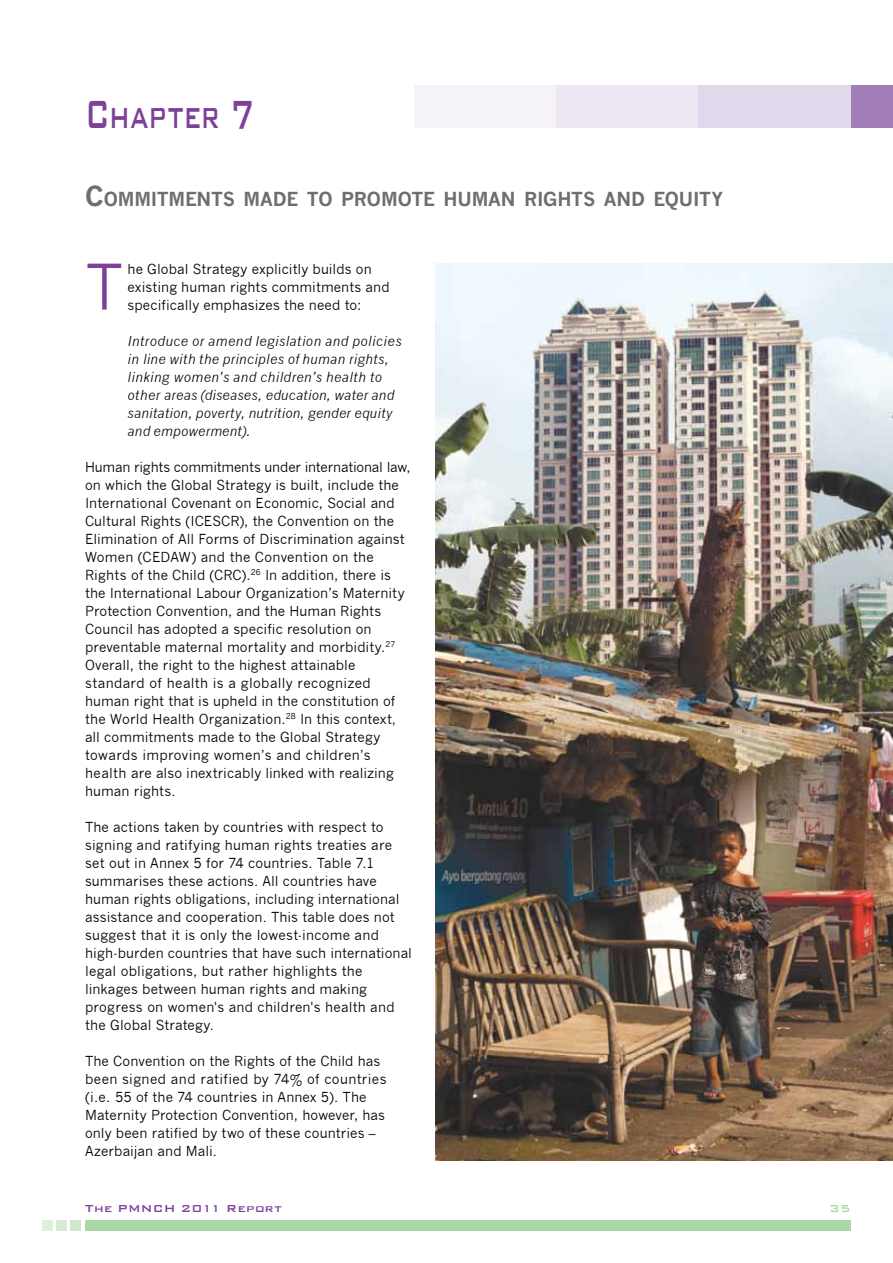
<style>
.page{position:relative;width:893px;height:1263px;background:#fff}
.page>*{position:absolute;margin:0;border:0;box-sizing:border-box;transform-origin:0 0}
.t1{font:62.1px "News Gothic";color:#7d4199}
.t2{font:500 47.25px "Bank Gothic";letter-spacing:.015em;color:#7d4199;scale:.59 1}
.t3{font:700 18.9px "News Gothic";letter-spacing:-.015em;color:#6d6e71}
.t4{font:13.5px/18px "News Gothic";letter-spacing:.005em;color:#000}
.t5{font:italic 13.5px/18px "News Gothic";letter-spacing:.015em;color:#000}
.t6{font:500 13.5px "Bank Gothic";letter-spacing:.02em;color:#7d4199}
.t7{font:500 13.5px "Bank Gothic";color:#aad7a5}
.s1{font-size:52.5px}
.s2{font-size:27px}
</style>
<div class="page">
<div style="left:850px;top:85px;width:43px;height:43px;background:#a27eb9"></div>
<div style="left:698px;top:85px;width:152px;height:43px;background:#e2d8eb"></div>
<div style="left:556px;top:85px;width:142px;height:43px;background:#ede7f3"></div>
<div style="left:415px;top:85px;width:141px;height:43px;background:#f6f4f9"></div>
<div style="left:85px;top:1220px;width:765px;height:11px;background:#aad7a5"></div>
<svg style="left:42px;top:1220px;width:25px;height:11px"></svg>
<div style="left:70px;top:1220px;width:11px;height:11px;background:#cfe7cb"></div>
<img style="left:435px;top:263px;width:458px;height:898px">
<h2 class="t2" style="left:85px;top:79px;width:289px"><span class="s1">C</span>hapter <span class="s1">7</span></h2>
<h3 class="t3" style="left:85px;top:187px;width:640px"><span class="s2">C</span>OMMITMENTS MADE TO PROMOTE HUMAN RIGHTS AND EQUITY</h3>
<h1 class="t1" style="left:85px;top:251px;width:40px">T</h1>
<p class="t4" style="left:128px;top:260px;width:264px">he Global Strategy explicitly builds on existing human rights commitments and specifically emphasizes the need to:</p>
<p class="t5" style="left:128px;top:332px;width:276px">Introduce or amend legislation and policies in line with the principles of human rights, linking women’s and children’s health to other areas (diseases, education, water and sanitation, poverty, nutrition, gender equity and empowerment).</p>
<p class="t4" style="left:85px;top:458px;width:327px">Human rights commitments under international law, on which the Global Strategy is built, include the International Covenant on Economic, Social and Cultural Rights (ICESCR), the Convention on the Elimination of All Forms of Discrimination against Women (CEDAW) and the Convention on the Rights of the Child (CRC).<sup>26</sup> In addition, there is the International Labour Organization’s Maternity Protection Convention, and the Human Rights Council has adopted a specific resolution on preventable maternal mortality and morbidity.<sup>27<br></sup>Overall, the right to the highest attainable standard of health is a globally recognized human right that is upheld in the constitution of the World Health Organization.<sup>28</sup> In this context, all commitments made to the Global Strategy towards improving women’s and children’s health are also inextricably linked with realizing human rights.</p>
<p class="t4" style="left:85px;top:818px;width:329px">The actions taken by countries with respect to signing and ratifying human rights treaties are set out in Annex 5 for 74 countries. Table 7.1 summarises these actions. All countries have human rights obligations, including international assistance and cooperation. This table does not suggest that it is only the lowest-income and high-burden countries that have such international legal obligations, but rather highlights the linkages between human rights and making progress on women's and children's health and the Global Strategy.</p>
<p class="t4" style="left:85px;top:1052px;width:303px">The Convention on the Rights of the Child has been signed and ratified by 74% of countries (i.e. 55 of the 74 countries in Annex 5). The Maternity Protection Convention, however, has only been ratified by two of these countries – Azerbaijan and Mali.</p>
<p class="t6" style="left:85px;top:1198px;width:199px">The PMNCH 2011 Report</p>
<p class="t7" style="left:829px;top:1198px;width:23px">35</p>
</div>
